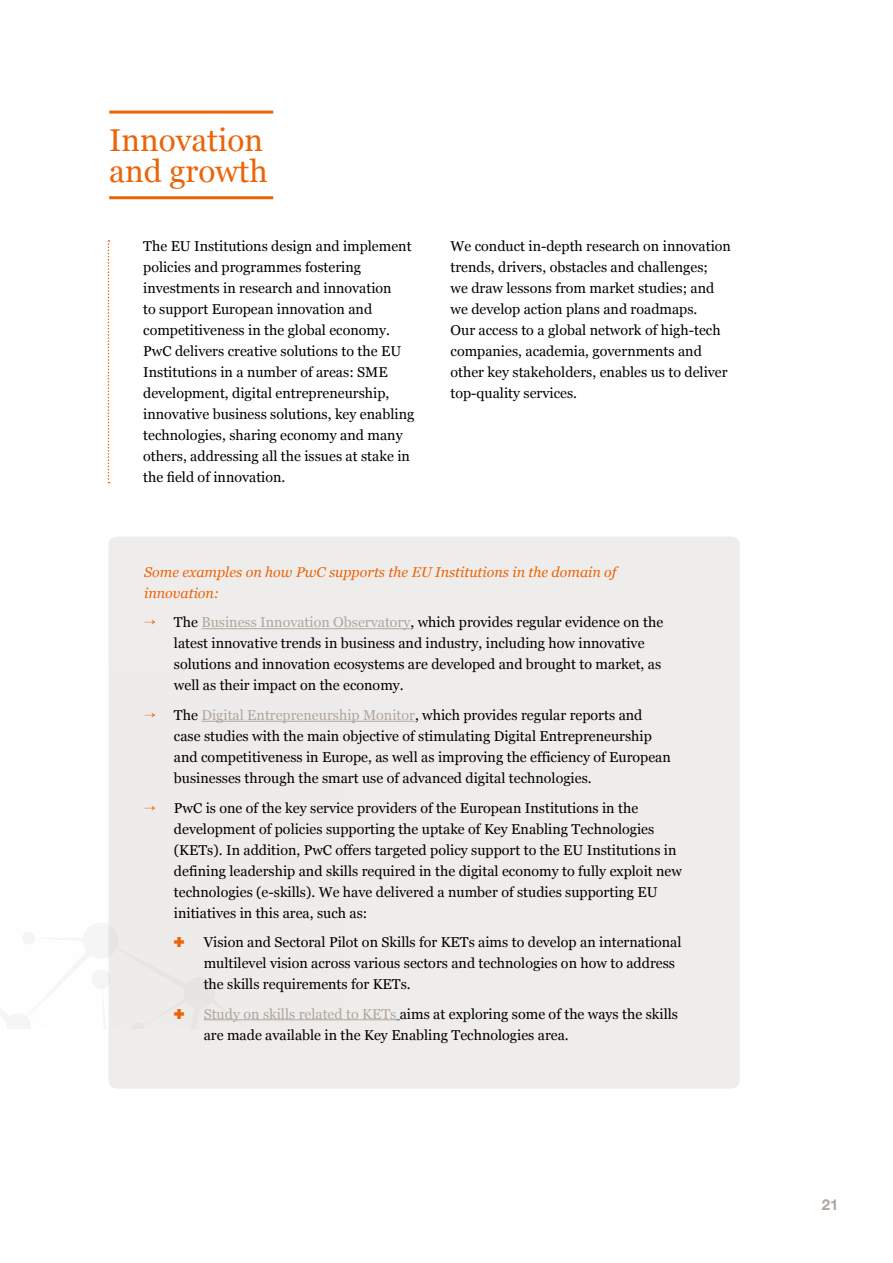
<style>
.page{position:relative;width:893px;height:1263px;background:#fff}
.page>*{position:absolute;margin:0;border:0;box-sizing:border-box;transform-origin:0 0}
.t1{font:31.5px/31.5px "Georgia";color:#ec6408}
.t2{font:700 15px "Helvetica Neue";color:#b0a69d}
.t3{font:14.25px/21px "Georgia";color:#000}
.t4{font:italic 14.25px/21px "Georgia";color:#ec6408}
.s1{color:#ec6408}
.s2{color:#b0a69d}
</style>
<div class="page">
<hr style="left:109px;top:111px;width:164px;height:3px;background:#ec6408">
<hr style="left:109px;top:196px;width:164px;height:3px;background:#ec6408">
<svg style="left:108px;top:240px;width:1px;height:243px"></svg>
<div style="left:108px;top:536px;width:632px;height:553px;background:#efedeb;border-radius:9px"></div>
<hr style="left:201px;top:628px;width:209px;height:1px;background:#b0a69d">
<hr style="left:201px;top:721px;width:214px;height:1px;background:#b0a69d">
<hr style="left:204px;top:1019px;width:192px;height:1px;background:#b0a69d">
<h1 class="t1" style="left:109px;top:123px;width:160px">Innovation and growth</h1>
<p class="t3" style="left:143px;top:235px;width:273px">The EU Institutions design and implement policies and programmes fostering investments in research and innovation<br>to support European innovation and competitiveness in the global economy.<br>PwC delivers creative solutions to the EU Institutions in a number of areas: SME development, digital entrepreneurship, innovative business solutions, key enabling technologies, sharing economy and many others, addressing all the issues at stake in the field of innovation.</p>
<p class="t3" style="left:451px;top:235px;width:282px">We conduct in-depth research on innovation trends, drivers, obstacles and challenges;<br>we draw lessons from market studies; and we develop action plans and roadmaps.<br>Our access to a global network of high-tech companies, academia, governments and other key stakeholders, enables us to deliver top-quality services.</p>
<p class="t4" style="left:144px;top:561px;width:474px">Some examples on how PwC supports the EU Institutions in the domain of innovation:</p>
<p class="t3" style="left:174px;top:611px;width:491px;text-indent:-30px"><span class="s1">→</span> The <span class="s2">Business Innovation Observatory</span>, which provides regular evidence on the latest innovative trends in business and industry, including how innovative solutions and innovation ecosystems are developed and brought to market, as well as their impact on the economy.</p>
<p class="t3" style="left:174px;top:704px;width:498px;text-indent:-30px"><span class="s1">→</span> The <span class="s2">Digital Entrepreneurship Monitor</span>, which provides regular reports and case studies with the main objective of stimulating Digital Entrepreneurship and competitiveness in Europe, as well as improving the efficiency of European businesses through the smart use of advanced digital technologies.</p>
<p class="t3" style="left:174px;top:796px;width:509px;text-indent:-30px"><span class="s1">→</span> PwC is one of the key service providers of the European Institutions in the development of policies supporting the uptake of Key Enabling Technologies (KETs). In addition, PwC offers targeted policy support to the EU Institutions in defining leadership and skills required in the digital economy to fully exploit new technologies (e-skills). We have delivered a number of studies supporting EU initiatives in this area, such as:</p>
<p class="t3" style="left:204px;top:931px;width:479px">Vision and Sectoral Pilot on Skills for KETs aims to develop an international multilevel vision across various sectors and technologies on how to address the skills requirements for KETs.</p>
<p class="t3" style="left:204px;top:1002px;width:476px"><span class="s2">Study on skills related to KETs</span> aims at exploring some of the ways the skills are made available in the Key Enabling Technologies area.</p>
<p class="t2" style="left:822px;top:1193px;width:18px">21</p>
</div>
